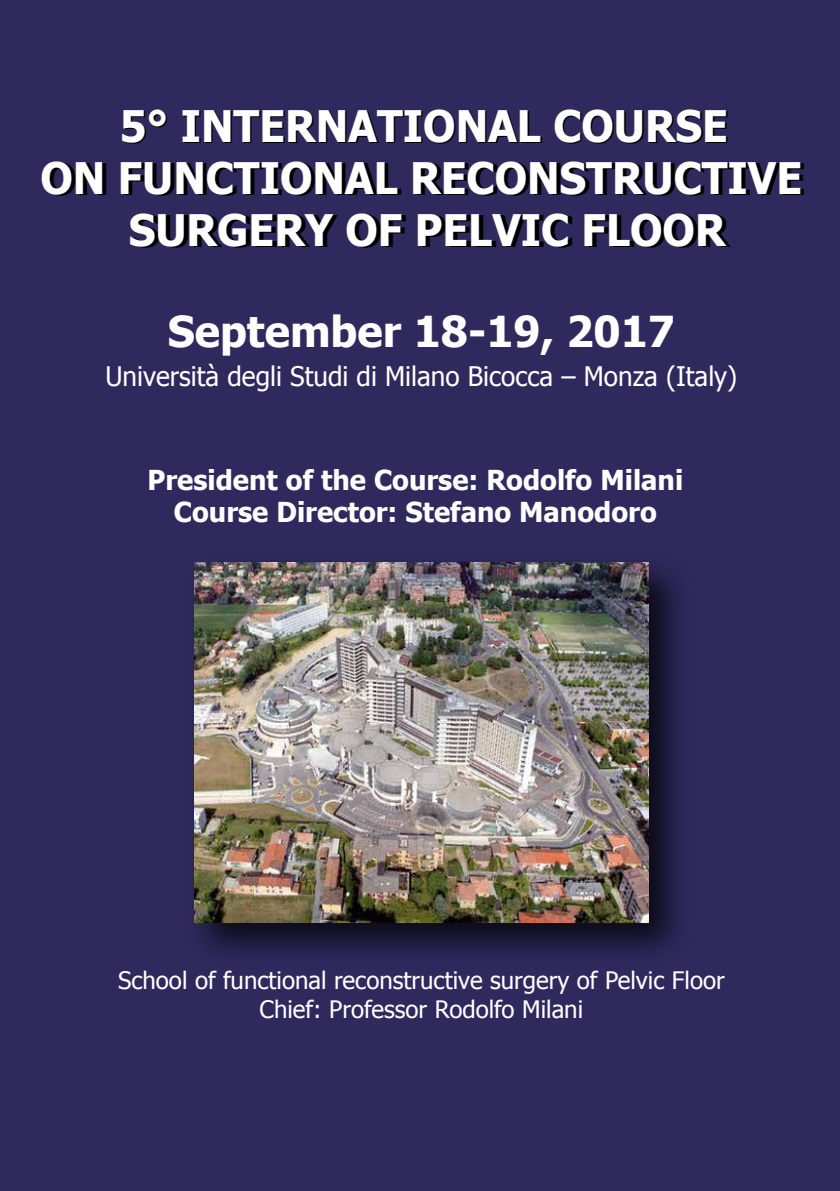
<style>
.page{position:relative;width:840px;height:1191px;background:#fff}
.page>*{position:absolute;margin:0;border:0;box-sizing:border-box;transform-origin:0 0}
.t1{font:700 43.4px/51.8px "Tahoma";color:#fff;text-align:center}
.t2{font:700 42.6px "Tahoma";color:#fff}
.t3{font:700 27.4px/33px "Tahoma";color:#fff;text-align:center}
.t4{font:26.8px "Tahoma";color:#fff}
.t5{font:24px/28.8px "Tahoma";color:#fff;text-align:center}
</style>
<div class="page">
<div style="left:0;top:0;width:839px;height:1191px;background:#2f295e"></div>
<img style="left:194px;top:562px;width:485px;height:392px">
<img style="left:194px;top:562px;width:454px;height:360px">
<h1 class="t1" style="left:120px;top:97px;width:609px">5° INTERNATIONAL COURSE</h1>
<h1 class="t1" style="left:40px;top:149px;width:762px">ON FUNCTIONAL RECONSTRUCTIVE<br>SURGERY OF PELVIC FLOOR</h1>
<h2 class="t2" style="left:168px;top:301px;width:508px">September 18-19, 2017</h2>
<p class="t4" style="left:105px;top:358px;width:633px">Università degli Studi di Milano Bicocca – Monza (Italy)</p>
<p class="t3" style="left:147px;top:461px;width:537px">President of the Course: Rodolfo Milani<br>Course Director: Stefano Manodoro</p>
<p class="t5" style="left:118px;top:965px;width:608px">School of functional reconstructive surgery of Pelvic Floor<br>Chief: Professor Rodolfo Milani</p>
</div>
